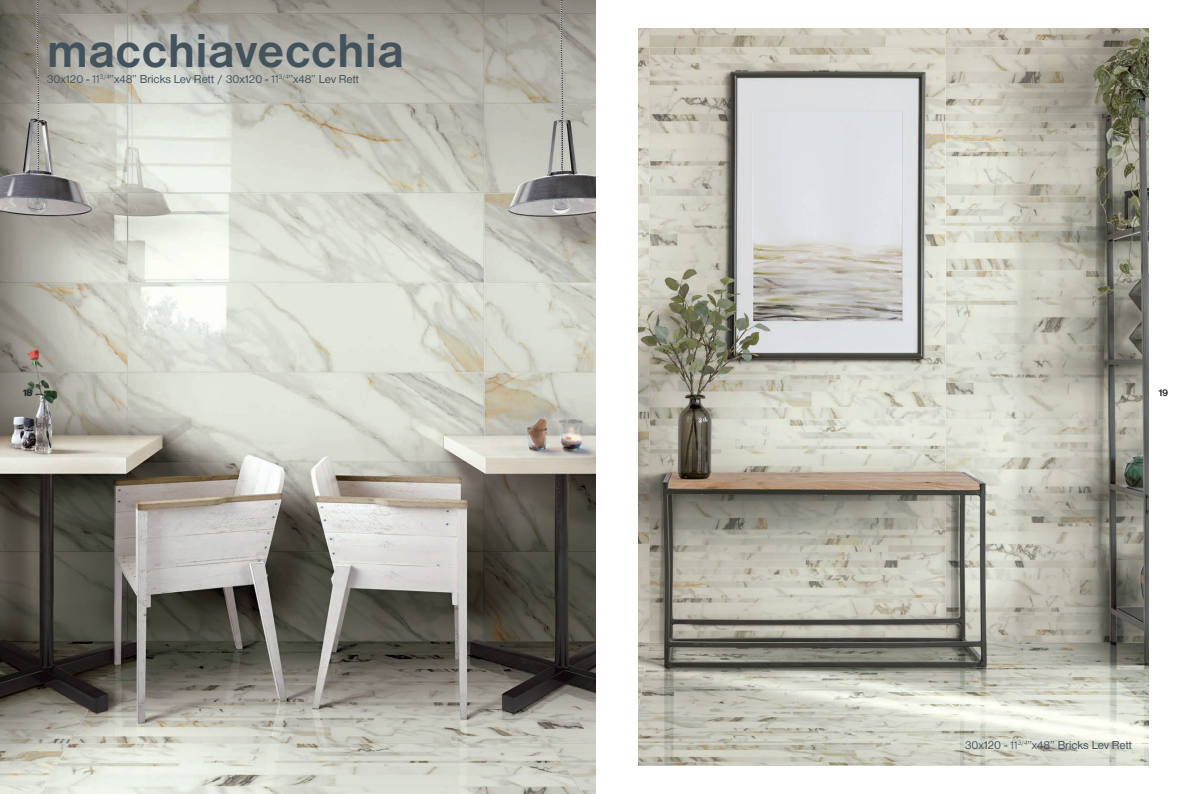
<style>
.page{position:relative;width:1191px;height:794px;background:#fff}
.page>*{position:absolute;margin:0;border:0;box-sizing:border-box;transform-origin:0 0}
.t1{font:700 49.3px "Nimbus San D";color:#43535e}
.t2{font:12px "Nimbus San D";color:#43535e}
.t3{font:700 10px "Nimbus San D";color:#231f20}
.s1{font-family:"Nimbus San D Ligh"}
</style>
<div class="page">
<img style="left:0;top:0;width:595px;height:794px">
<img style="left:638px;top:28px;width:510px;height:737px">
<h1 class="t1" style="left:47px;top:23px;width:359px">macchiavecchia</h1>
<p class="t2" style="left:47px;top:72px;width:314px">30x120 - <span class="s1">11</span><sup>3/4</sup>”x48” Bricks Lev Rett / 30x120 - <span class="s1">11</span><sup>3/4</sup>”x48” Lev Rett</p>
<p class="t3" style="left:23px;top:387px;width:11px">18</p>
<p class="t3" style="left:1158px;top:387px;width:11px">19</p>
<p class="t2" style="left:964px;top:738px;width:169px">30x120 - <span class="s1">11</span><sup>3/4</sup>”x48” Bricks Lev Rett</p>
</div>
